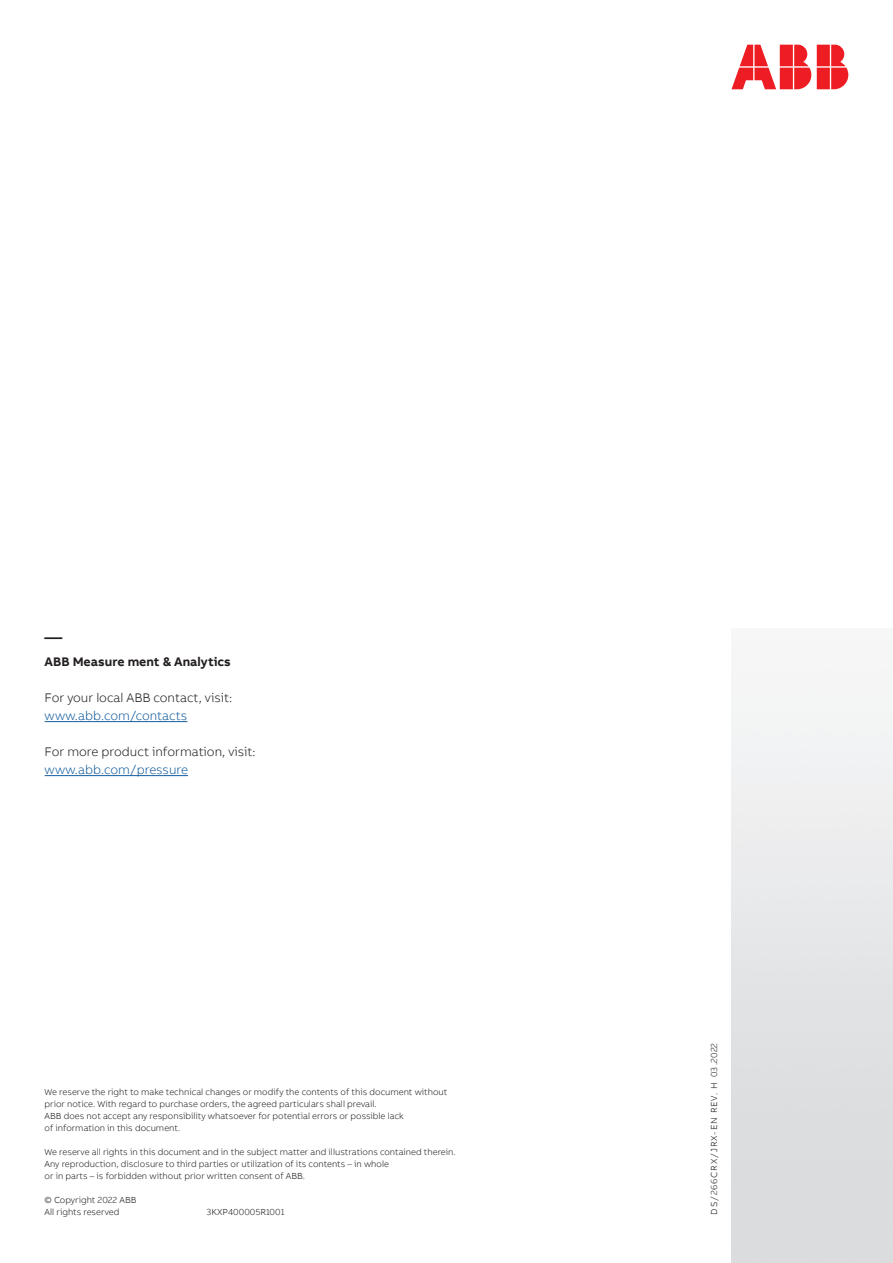
<style>
.page{position:relative;width:893px;height:1263px;background:#fff}
.page>*{position:absolute;margin:0;border:0;box-sizing:border-box;transform-origin:0 0}
.t1{font:18px "AB Bvoice";color:#231f20}
.t2{font:300 12.75px "AB Bvoice";color:#231f20}
.t3{font:300 12.75px "AB Bvoice";color:#175d9e}
.t4{font:700 12.75px "AB Bvoice";color:#231f20}
.t5{font:300 9px/12px "AB Bvoice";color:#231f20}
.t6{font:300 9px "AB Bvoice";letter-spacing:.1em;color:#231f20}
</style>
<div class="page">
<svg style="left:731px;top:45px;width:117px;height:44px"></svg>
<hr style="left:45px;top:721px;width:142px;height:1px;background:#175d9e">
<hr style="left:45px;top:775px;width:143px;height:1px;background:#175d9e">
<h1 class="t1" style="left:45px;top:626px;width:19px">—</h1>
<h2 class="t4" style="left:45px;top:653px;width:188px">ABB Measure ment &amp; Analytics</h2>
<h2 class="t2" style="left:45px;top:690px;width:189px">For your local ABB contact, visit:</h2>
<h2 class="t3" style="left:45px;top:708px;width:144px">www.abb.com/contacts</h2>
<h2 class="t2" style="left:45px;top:744px;width:213px">For more product information, visit:</h2>
<h2 class="t3" style="left:45px;top:762px;width:145px">www.abb.com/pressure</h2>
<p class="t5" style="left:45px;top:1086px;width:404px">We reserve the right to make technical changes or modify the contents of this document without prior notice. With regard to purchase orders, the agreed particulars shall prevail.<br>ABB does not accept any responsibility whatsoever for potential errors or possible lack<br>of information in this document.</p>
<p class="t5" style="left:45px;top:1146px;width:413px">We reserve all rights in this document and in the subject matter and illustrations contained therein.<br>Any reproduction, disclosure to third parties or utilization of its contents – in whole<br>or in parts – is forbidden without prior written consent of ABB.</p>
<p class="t5" style="left:45px;top:1194px;width:93px">© Copyright 2022 ABB<br>All rights reserved</p>
<p class="t5" style="left:207px;top:1206px;width:79px">3KXP400005R1001</p>
<p class="t6" style="left:709px;top:1215px;width:173px;rotate:-90deg">DS/266CRX/JRX-EN REV. H 03 .2022</p>
</div>
